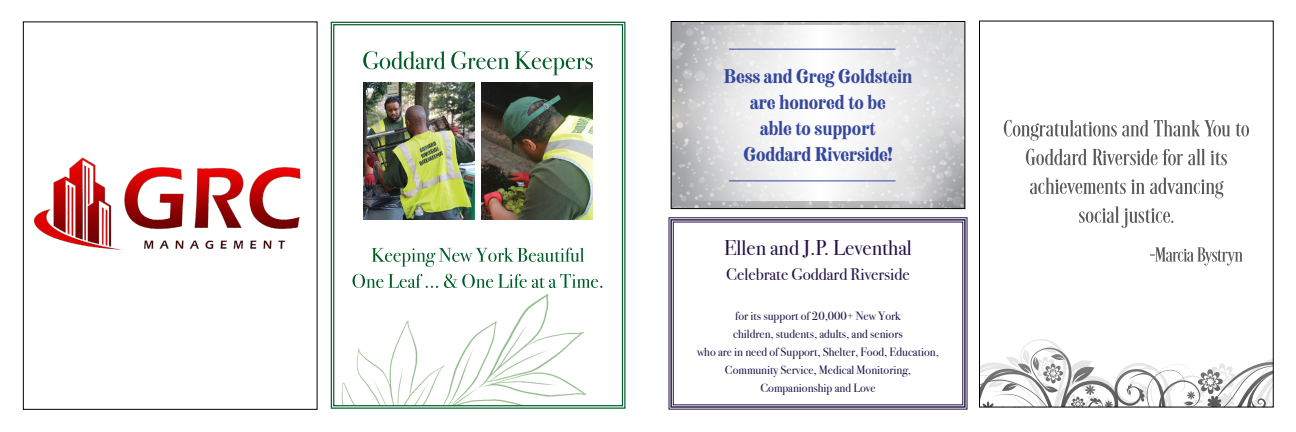
<style>
.page{position:relative;width:1296px;height:432px;background:#fff}
.page>*{position:absolute;margin:0;border:0;box-sizing:border-box;transform-origin:0 0}
.t1{font:21.3px "Bodoni Svty Two ITCTT";color:#211144}
.t2{font:17.3px/26px "Neato Serif";color:#34479d;text-align:center}
.t3{font:16.9px "Bodoni Svty Two ITCTT";color:#211144}
.t4{font:12px/18px "Bodoni Svty Two ITCTT";color:#211144;text-align:center}
</style>
<div class="page">
<svg style="left:330px;top:21px;width:296px;height:388px"></svg>
<div style="left:333px;top:24px;width:290px;height:382px;border:1px solid #005c28"></div>
<svg style="left:352px;top:274px;width:250px;height:14px"></svg>
<svg style="left:372px;top:248px;width:212px;height:19px"></svg>
<svg style="left:363px;top:51px;width:230px;height:24px"></svg>
<img style="left:363px;top:82px;width:112px;height:137px">
<img style="left:481px;top:82px;width:112px;height:137px">
<svg style="left:668px;top:217px;width:300px;height:193px"></svg>
<div style="left:670px;top:219px;width:296px;height:189px;border:1px solid #211241"></div>
<img style="left:673px;top:23px;width:290px;height:184px">
<svg style="left:683px;top:26px;width:272px;height:175px"></svg>
<hr style="left:729px;top:49px;width:166px;height:1px;background:#34479d">
<hr style="left:729px;top:180px;width:166px;height:1px;background:#34479d">
<div style="left:671px;top:21px;width:294px;height:188px;border:1px solid #000"></div>
<svg style="left:980px;top:339px;width:294px;height:69px"></svg>
<div style="left:979px;top:21px;width:295px;height:386px;border:1px solid #000"></div>
<svg style="left:1079px;top:207px;width:94px;height:21px"></svg>
<svg style="left:1030px;top:178px;width:194px;height:20px"></svg>
<svg style="left:1026px;top:149px;width:201px;height:16px"></svg>
<svg style="left:1004px;top:120px;width:245px;height:21px"></svg>
<svg style="left:1150px;top:247px;width:93px;height:19px"></svg>
<img style="left:33px;top:157px;width:268px;height:93px">
<div style="left:23px;top:22px;width:294px;height:388px;border:1px solid #000"></div>
<h2 class="t2" style="left:724px;top:63px;width:190px">Bess and Greg Goldstein are honored to be<br>able to support<br>Goddard Riverside!</h2>
<h1 class="t1" style="left:724px;top:231px;width:189px">Ellen and J.P. Leventhal</h1>
<h3 class="t3" style="left:726px;top:261px;width:185px">Celebrate Goddard Riverside</h3>
<p class="t4" style="left:697px;top:305px;width:243px">for its support of 20,000+ New York<br>children, students, adults, and seniors<br>who are in need of Support, Shelter, Food, Education, Community Service, Medical Monitoring, Companionship and Love</p>
</div>
